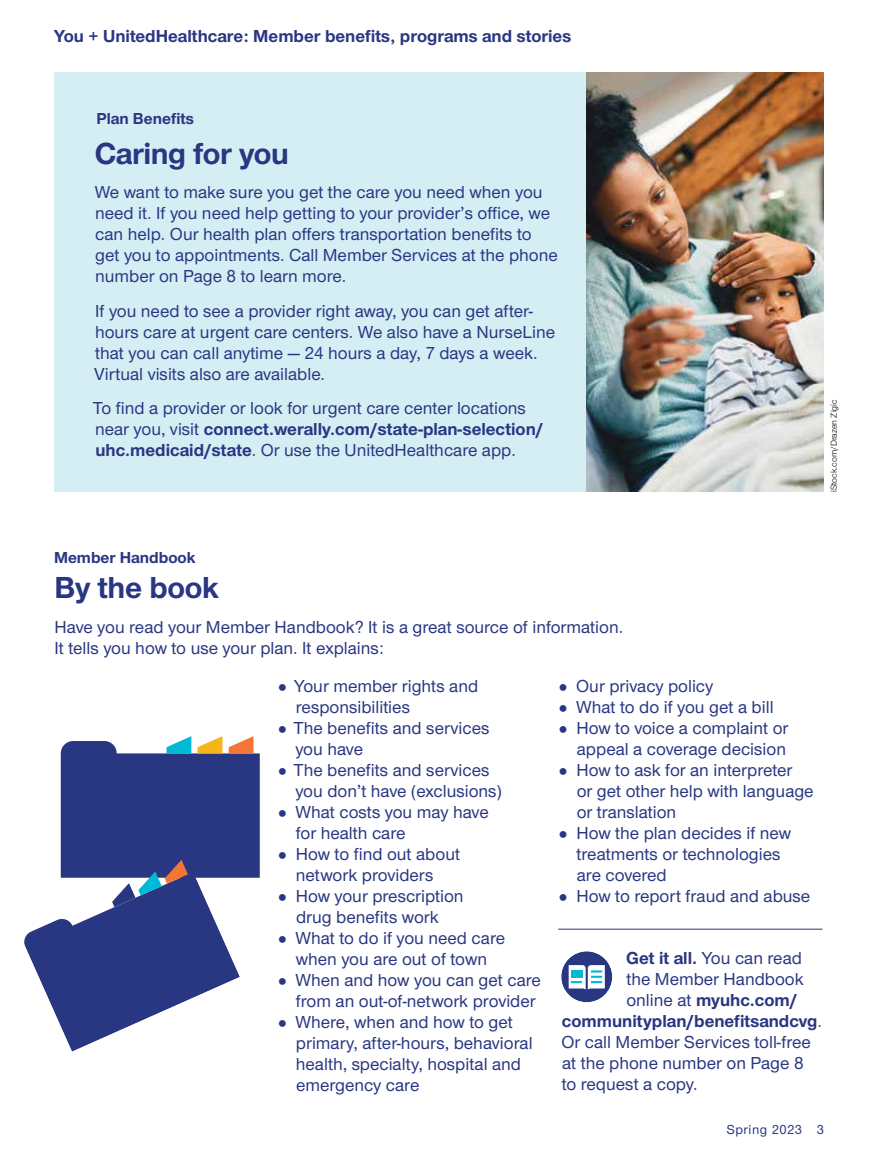
<style>
.page{position:relative;width:878px;height:1161px;background:#fff}
.page>*{position:absolute;margin:0;border:0;box-sizing:border-box;transform-origin:0 0}
.Hed_sans_primary_AMC{font:700 31.5px "UHC Sans";letter-spacing:-.01em;color:#293682}
.Sans_no_indent_AMC{font:500 18px/21px "UHC Sans";color:#293682}
.CTA_new_AMC{font:500 18px "UHC Sans";color:#293682}
.CTA_new_AMC-2{font:700 18px "UHC Sans";color:#293682}
.t1{font:700 16.5px "UHC Sans";color:#293682}
.Folio_R_AMC{font:500 13.5px "UHC Sans";letter-spacing:.04em;color:#293682}
.Legal_language_AMC{font:9px "UHC Sans";color:#000}
.s1{font-weight:700}
.s2{font-weight:500}
</style>
<div class="page">
<div style="left:54px;top:73px;width:770px;height:419px;background:#d5eef4"></div>
<img style="left:586px;top:73px;width:238px;height:419px">
<hr style="left:558px;top:929px;width:264px;height:1px;background:#293682">
<div style="left:561px;top:951px;width:51px;height:51px;background:#293682;border-radius:50%"></div>
<svg style="left:568px;top:965px;width:36px;height:25px"></svg>
<div style="left:570px;top:970px;width:12px;height:8px;background:#00bad5"></div>
<svg style="left:24px;top:736px;width:236px;height:316px"></svg>
<p class="CTA_new_AMC-2" style="left:54px;top:24px;width:519px">You + UnitedHealthcare: Member benefits, programs and stories</p>
<p class="t1" style="left:97px;top:108px;width:99px">Plan Benefits</p>
<p class="Hed_sans_primary_AMC" style="left:95px;top:132px;width:196px">Caring for you</p>
<p class="Sans_no_indent_AMC" style="left:95px;top:181px;width:464px">We want to make sure you get the care you need when you need it. If you need help getting to your provider’s office, we can help. Our health plan offers transportation benefits to get you to appointments. Call Member Services at the phone number on Page 8 to learn more.</p>
<p class="Sans_no_indent_AMC" style="left:94px;top:300px;width:462px">If you need to see a provider right away, you can get after&shy;hours care at urgent care centers. We also have a NurseLine that you can call anytime — 24 hours a day, 7 days a week.<br>Virtual visits also are available.</p>
<p class="Sans_no_indent_AMC" style="left:93px;top:397px;width:452px">To find a provider or look for urgent care center locations near you, visit <span class="s1">connect.werally.com/state-plan-selection/ uhc.medicaid/state</span>. Or use the UnitedHealthcare app.</p>
<p class="Legal_language_AMC" style="left:827px;top:492px;width:94px;rotate:-90deg">iStock.com/Drazen Zigic</p>
<p class="t1" style="left:54px;top:547px;width:143px">Member Handbook</p>
<p class="Hed_sans_primary_AMC" style="left:55px;top:567px;width:166px">By the book</p>
<p class="Sans_no_indent_AMC" style="left:54px;top:615px;width:570px">Have you read your Member Handbook? It is a great source of information.<br>It tells you how to use your plan. It explains:</p>
<p class="Sans_no_indent_AMC" style="left:294px;top:675px;width:185px">Your member rights and responsibilities</p>
<p class="Sans_no_indent_AMC" style="left:293px;top:717px;width:197px">The benefits and services you have</p>
<p class="Sans_no_indent_AMC" style="left:293px;top:759px;width:210px">The benefits and services you don’t have (exclusions)</p>
<p class="Sans_no_indent_AMC" style="left:295px;top:801px;width:195px">What costs you may have for health care</p>
<p class="Sans_no_indent_AMC" style="left:296px;top:843px;width:166px">How to find out about network providers</p>
<p class="Sans_no_indent_AMC" style="left:296px;top:885px;width:169px">How your prescription drug benefits work</p>
<p class="Sans_no_indent_AMC" style="left:295px;top:927px;width:211px">What to do if you need care when you are out of town</p>
<p class="Sans_no_indent_AMC" style="left:295px;top:969px;width:247px">When and how you can get care from an out-of-network provider</p>
<p class="Sans_no_indent_AMC" style="left:295px;top:1011px;width:239px">Where, when and how to get primary, after-hours, behavioral health, specialty, hospital and emergency care</p>
<p class="Sans_no_indent_AMC" style="left:576px;top:675px;width:138px">Our privacy policy</p>
<p class="Sans_no_indent_AMC" style="left:576px;top:696px;width:199px">What to do if you get a bill</p>
<p class="Sans_no_indent_AMC" style="left:576px;top:717px;width:213px">How to voice a complaint or appeal a coverage decision</p>
<p class="Sans_no_indent_AMC" style="left:576px;top:759px;width:239px">How to ask for an interpreter<br>or get other help with language or translation</p>
<p class="Sans_no_indent_AMC" style="left:576px;top:822px;width:216px">How the plan decides if new treatments or technologies are covered</p>
<p class="Sans_no_indent_AMC" style="left:576px;top:885px;width:235px">How to report fraud and abuse</p>
<p class="CTA_new_AMC" style="left:626px;top:946px;width:177px"><span class="s1">Get it all.</span> You can read</p>
<p class="CTA_new_AMC" style="left:626px;top:967px;width:179px">the Member Handbook</p>
<p class="CTA_new_AMC-2" style="left:626px;top:988px;width:173px"><span class="s2">online at</span> myuhc.com/</p>
<p class="CTA_new_AMC-2" style="left:562px;top:1009px;width:262px">communityplan/benefitsandcvg<span class="s2">.</span></p>
<p class="CTA_new_AMC" style="left:561px;top:1030px;width:251px">Or call Member Services toll-free</p>
<p class="CTA_new_AMC" style="left:562px;top:1051px;width:243px">at the phone number on Page 8</p>
<p class="CTA_new_AMC" style="left:562px;top:1072px;width:137px">to request a copy.</p>
<p class="Folio_R_AMC" style="left:726px;top:1120px;width:99px">Spring 2023 3</p>
</div>
